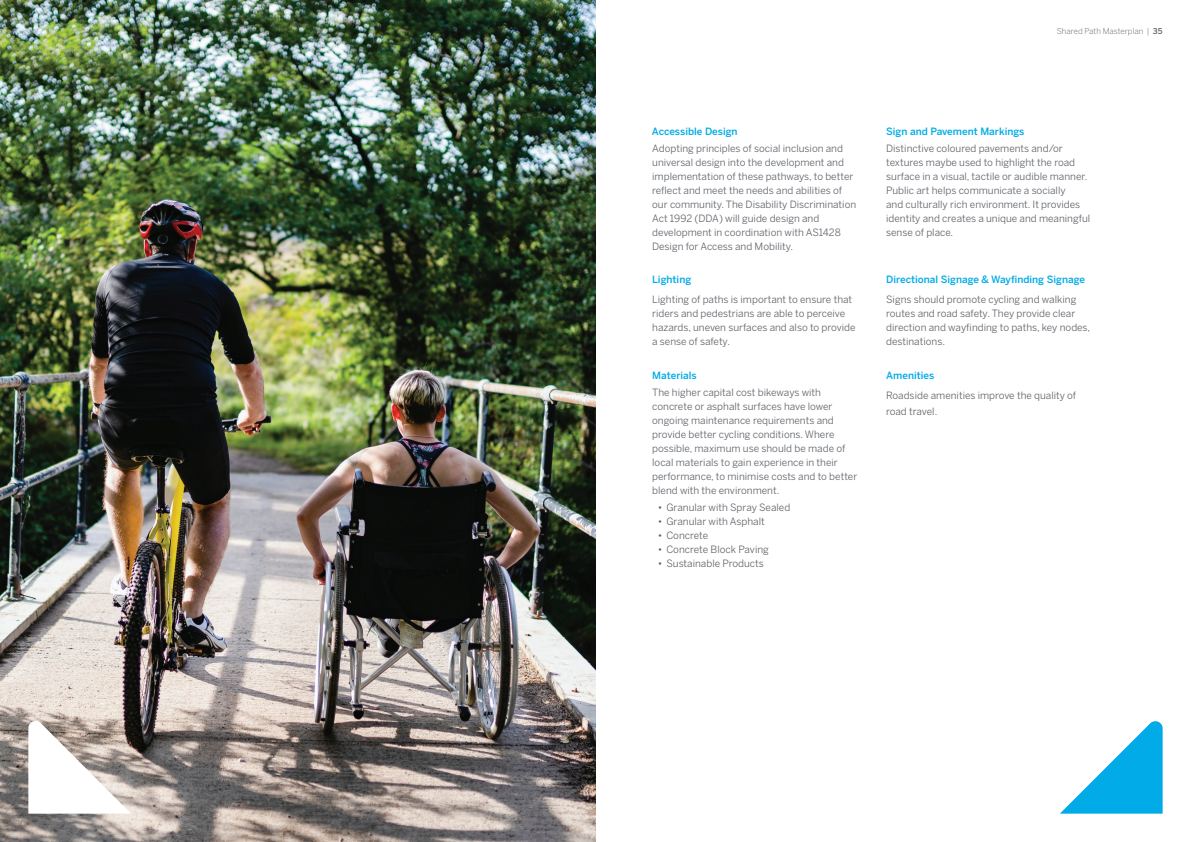
<style>
.page{position:relative;width:1191px;height:842px;background:#fff}
.page>*{position:absolute;margin:0;border:0;box-sizing:border-box;transform-origin:0 0}
.t1{font:10px/14px "Benton Sans";color:#5f6369}
.t2{font:500 10px "Benton Sans";color:#00abe7}
.t3{font:300 8px "Benton Sans";color:#5f6369}
.s1{font-weight:500}
</style>
<div class="page">
<img style="left:0;top:0;width:595px;height:842px">
<svg style="left:28px;top:718px;width:103px;height:96px"></svg>
<svg style="left:1060px;top:721px;width:102px;height:93px"></svg>
<p class="t3" style="left:1056px;top:27px;width:107px">Shared Path Masterplan | <span class="s1">35</span></p>
<p class="t2" style="left:652px;top:125px;width:87px">Accessible Design</p>
<p class="t1" style="left:652px;top:141px;width:205px">Adopting principles of social inclusion and universal design into the development and implementation of these pathways, to better reflect and meet the needs and abilities of our community. The Disability Discrimination Act 1992 (DDA) will guide design and development in coordination with AS1428<br>Design for Access and Mobility.</p>
<p class="t2" style="left:652px;top:274px;width:41px">Lighting</p>
<p class="t1" style="left:652px;top:292px;width:205px">Lighting of paths is important to ensure that riders and pedestrians are able to perceive hazards, uneven surfaces and also to provide a sense of safety.</p>
<p class="t2" style="left:652px;top:369px;width:46px">Materials</p>
<p class="t1" style="left:652px;top:385px;width:207px">The higher capital cost bikeways with concrete or asphalt surfaces have lower ongoing maintenance requirements and provide better cycling conditions. Where possible, maximum use should be made of local materials to gain experience in their performance, to minimise costs and to better blend with the environment.</p>
<p class="t1" style="left:658px;top:500px;width:134px">• Granular with Spray Sealed</p>
<p class="t1" style="left:658px;top:514px;width:108px">• Granular with Asphalt</p>
<p class="t1" style="left:658px;top:528px;width:52px">• Concrete</p>
<p class="t1" style="left:658px;top:542px;width:112px">• Concrete Block Paving</p>
<p class="t1" style="left:658px;top:556px;width:107px">• Sustainable Products</p>
<p class="t2" style="left:886px;top:125px;width:140px">Sign and Pavement Markings</p>
<p class="t1" style="left:886px;top:141px;width:206px">Distinctive coloured pavements and/or textures maybe used to highlight the road surface in a visual, tactile or audible manner.<br>Public art helps communicate a socially<br>and culturally rich environment. It provides identity and creates a unique and meaningful sense of place.</p>
<p class="t2" style="left:886px;top:274px;width:200px">Directional Signage &amp; Wayfinding Signage</p>
<p class="t1" style="left:886px;top:292px;width:206px">Signs should promote cycling and walking routes and road safety. They provide clear direction and wayfinding to paths, key nodes, destinations.</p>
<p class="t2" style="left:886px;top:369px;width:50px">Amenities</p>
<p class="t1" style="left:886px;top:387px;width:191px;line-height:16px">Roadside amenities improve the quality of road travel.</p>
</div>
